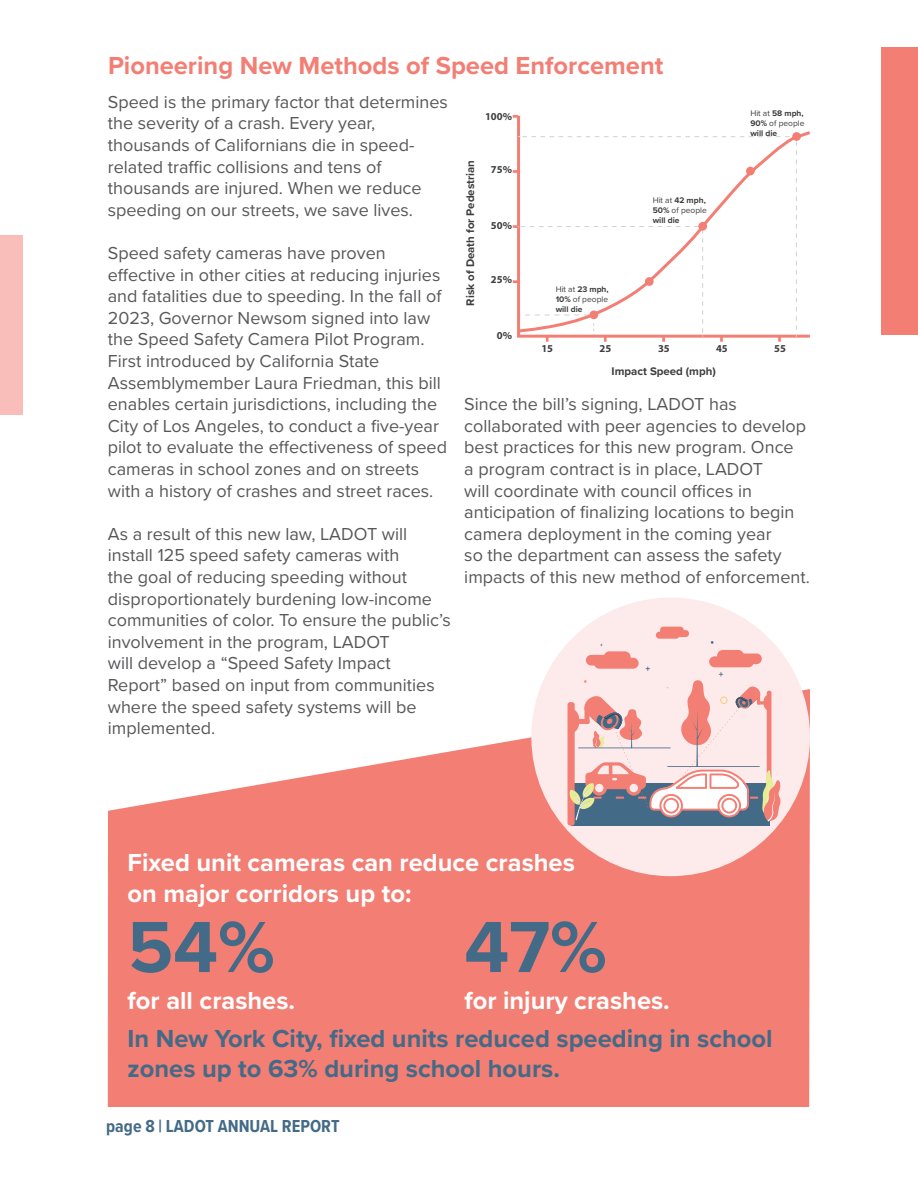
<style>
.page{position:relative;width:918px;height:1188px;background:#fff}
.page>*{position:absolute;margin:0;border:0;box-sizing:border-box;transform-origin:0 0}
.tc_bulletin{font:700 75px "Proxima Nova";color:#436a86}
.tc_bulletin-2{font:700 25.5px "Proxima Nova";color:#fff}
.tc_bulletin-3{font:700 25.5px/30.6px "Proxima Nova";color:#436a86}
.tc_bulletin-4{font:700 25.5px "Proxima Nova";color:#f37e74}
.text{font:18px/21.6px "Proxima Nova";color:#57585a}
.t1{font:700 18px "Proxima Nova Cond";color:#436a86}
.t2{font:700 11.55px "Proxima Nova";color:#3e3e3f}
.t3{font:700 10.65px "Myriad Pro";color:#3e3e3f}
.t4{font:700 8.4px/10.1px "Proxima Nova";color:#3e3e3f;text-align:justify}
.s1{font-weight:400}
</style>
<div class="page">
<div style="left:0;top:235px;width:23px;height:179px;background:#f9beb9"></div>
<div style="left:882px;top:48px;width:36px;height:287px;background:#f37e74"></div>
<svg style="left:108px;top:689px;width:702px;height:418px;background:#f49088"></svg>
<div style="left:531px;top:598px;width:279px;height:278px;background:#fdeaea;border-radius:50%"></div>
<div style="left:571px;top:783px;width:198px;height:43px;background:#436a86"></div>
<div style="left:568px;top:702px;width:7px;height:124px;background:#f37e74;border-radius:3px"></div>
<svg style="left:568px;top:627px;width:214px;height:195px"></svg>
<svg style="left:778px;top:338px;width:3px;height:4px"></svg>
<svg style="left:720px;top:338px;width:3px;height:4px"></svg>
<svg style="left:513px;top:115px;width:5px;height:3px"></svg>
<svg style="left:515px;top:129px;width:295px;height:205px"></svg>
<div style="left:590px;top:311px;width:8px;height:8px;border:3px solid #f37e74;border-radius:50%"></div>
<div style="left:646px;top:278px;width:7px;height:7px;background:#f37e74;border-radius:50%"></div>
<div style="left:645px;top:277px;width:9px;height:9px;border:3px solid #f37e74;border-radius:50%"></div>
<div style="left:699px;top:223px;width:7px;height:7px;background:#f37e74;border-radius:50%"></div>
<div style="left:698px;top:222px;width:9px;height:9px;border:3px solid #f37e74;border-radius:50%"></div>
<div style="left:746px;top:167px;width:9px;height:8px;border:3px solid #f37e74;border-radius:50%"></div>
<div style="left:793px;top:133px;width:7px;height:7px;background:#f37e74;border-radius:50%"></div>
<div style="left:792px;top:132px;width:9px;height:9px;border:3px solid #f37e74;border-radius:50%"></div>
<p class="tc_bulletin-4" style="left:108px;top:47px;width:557px">Pioneering New Methods of Speed Enforcement</p>
<p class="text" style="left:108px;top:90px;width:342px">Speed is the primary factor that determines the severity of a crash. Every year, thousands of Californians die in speed&shy;related traffic collisions and tens of thousands are injured. When we reduce speeding on our streets, we save lives.</p>
<p class="text" style="left:108px;top:241px;width:341px">Speed safety cameras have proven effective in other cities at reducing injuries and fatalities due to speeding. In the fall of 2023, Governor Newsom signed into law the Speed Safety Camera Pilot Program.<br>First introduced by California State Assemblymember Laura Friedman, this bill enables certain jurisdictions, including the City of Los Angeles, to conduct a five-year pilot to evaluate the effectiveness of speed cameras in school zones and on streets with a history of crashes and street races.</p>
<p class="text" style="left:108px;top:522px;width:345px">As a result of this new law, LADOT will install 125 speed safety cameras with<br>the goal of reducing speeding without disproportionately burdening low-income communities of color. To ensure the public’s involvement in the program, LADOT<br>will develop a “Speed Safety Impact Report” based on input from communities where the speed safety systems will be implemented.</p>
<p class="t4" style="left:750px;top:108px;width:56px"><span class="s1">Hit at</span> 58 mph, 90% <span class="s1">of people </span>will die</p>
<p class="t3" style="left:485px;top:109px;width:28px">100%</p>
<p class="t2" style="left:462px;top:306px;width:147px;rotate:-90deg">Risk of Death for Pedestr an</p>
<p class="t3" style="left:491px;top:162px;width:23px">75%</p>
<p class="t2" style="left:462px;top:176px;width:4px;rotate:-90deg">i</p>
<p class="t4" style="left:653px;top:195px;width:56px;text-align:left"><span class="s1">Hit at</span> 42 mph,<br>50% <span class="s1">of people </span>will die</p>
<p class="t3" style="left:491px;top:218px;width:23px">50%</p>
<p class="t3" style="left:491px;top:272px;width:23px">25%</p>
<p class="t4" style="left:556px;top:284px;width:55px"><span class="s1">Hit at</span> 23 mph, 10% <span class="s1">of people </span>will die</p>
<p class="t3" style="left:497px;top:329px;width:17px">0%</p>
<p class="t3" style="left:541px;top:341px;width:13px">15</p>
<p class="t3" style="left:600px;top:341px;width:13px">25</p>
<p class="t3" style="left:658px;top:341px;width:13px">35</p>
<p class="t3" style="left:716px;top:341px;width:13px">45</p>
<p class="t3" style="left:774px;top:341px;width:13px">55</p>
<p class="t2" style="left:612px;top:362px;width:106px">Impact Speed (mph)</p>
<p class="text" style="left:464px;top:393px;width:347px">Since the bill’s signing, LADOT has collaborated with peer agencies to develop best practices for this new program. Once<br>a program contract is in place, LADOT<br>will coordinate with council offices in anticipation of finalizing locations to begin camera deployment in the coming year<br>so the department can assess the safety impacts of this new method of enforcement.</p>
<p class="tc_bulletin-2" style="left:128px;top:843px;width:449px">Fixed unit cameras can reduce crashes</p>
<p class="tc_bulletin-2" style="left:128px;top:874px;width:285px">on major corridors up to:</p>
<p class="tc_bulletin" style="left:128px;top:891px;width:149px">54%</p>
<p class="tc_bulletin" style="left:464px;top:891px;width:144px">47%</p>
<p class="tc_bulletin-2" style="left:128px;top:982px;width:169px">for all crashes.</p>
<p class="tc_bulletin-2" style="left:464px;top:982px;width:207px">for injury crashes.</p>
<p class="tc_bulletin-3" style="left:128px;top:1022px;width:646px">In New York City, fixed units reduced speeding in school zones up to 63% during school hours.</p>
<p class="t1" style="left:106px;top:1113px;width:235px">page 8 | LADOT ANNUAL REPORT</p>
</div>
